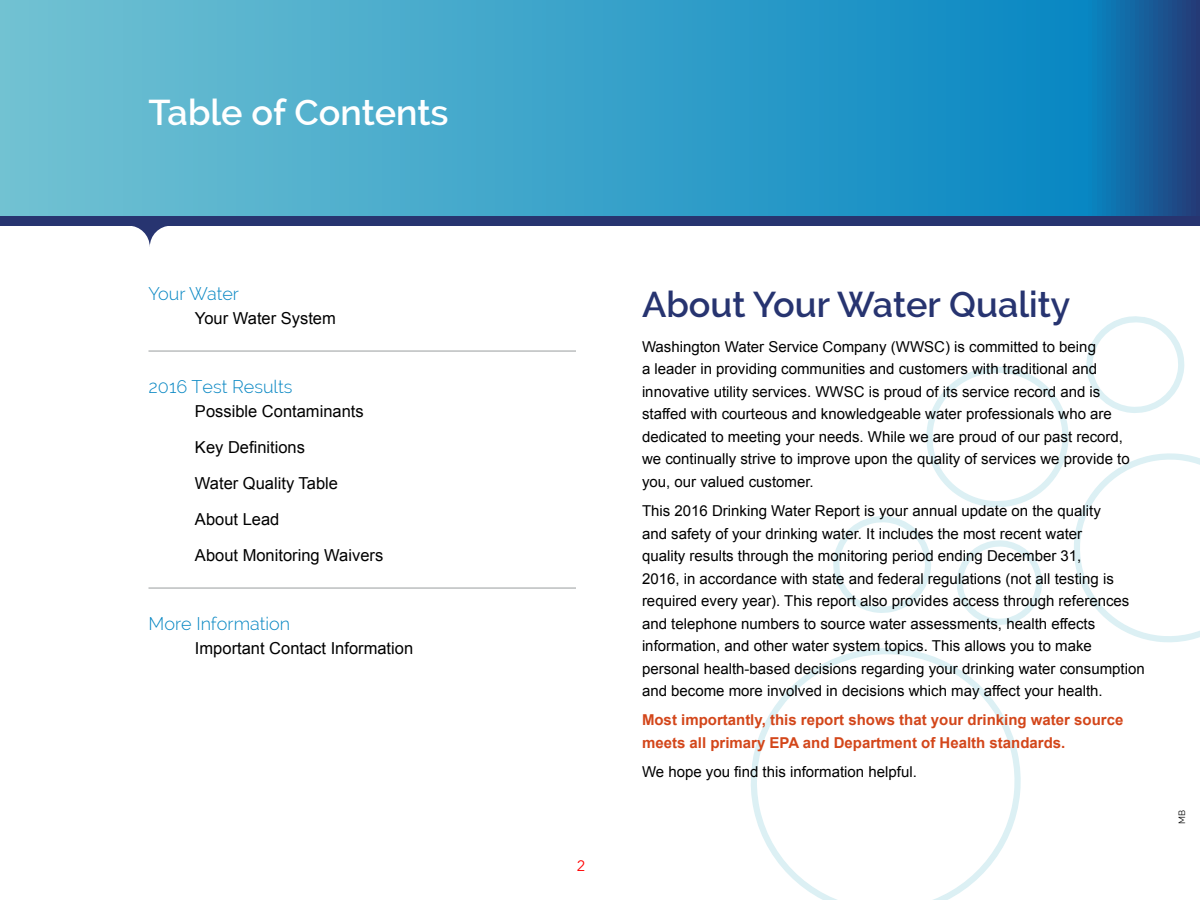
<style>
.page{position:relative;width:1200px;height:900px;background:#fff}
.page>*{position:absolute;margin:0;border:0;box-sizing:border-box;transform-origin:0 0}
.t1{font:600 36px "Raleway";color:#273470}
.t2{font:600 36px "Raleway";color:#fff}
.t3{font:300 18px "Raleway";color:#0887c3}
.t4{font:16.5px/36px "Arial";color:#000}
.t5{font:15px/22.5px "Arial";color:#000}
.t6{font:700 15px/22.5px "Arial";color:#d3461a}
.t7{font:15px "Avenir Next LT Com";color:#f00}
.t8{font:9px "Raleway";color:#000}
</style>
<div class="page">
<svg style="left:751px;top:648px;width:270px;height:252px"></svg>
<svg style="left:833px;top:316px;width:367px;height:327px"></svg>
<svg style="left:0;top:0;width:1200px;height:216px;background:#3a9ec6"></svg>
<div style="left:0;top:216px;width:1200px;height:10px;background:#273470"></div>
<svg style="left:132px;top:226px;width:36px;height:21px"></svg>
<hr style="left:148px;top:351px;width:428px;height:1px;background:#999d9e">
<hr style="left:148px;top:588px;width:428px;height:1px;background:#999d9e">
<h1 class="t2" style="left:148px;top:92px;width:302px">Table of Contents</h1>
<p class="t3" style="left:148px;top:284px;width:92px">Your Water</p>
<p class="t4" style="left:195px;top:301px;width:142px">Your Water System</p>
<p class="t3" style="left:148px;top:377px;width:145px">2016 Test Results</p>
<p class="t4" style="left:195px;top:394px;width:190px">Possible Contaminants<br>Key Definitions<br>Water Quality Table<br>About Lead<br>About Monitoring Waivers</p>
<p class="t3" style="left:148px;top:614px;width:143px">More Information</p>
<p class="t4" style="left:195px;top:631px;width:220px">Important Contact Information</p>
<p class="t7" style="left:577px;top:857px;width:10px">2</p>
<h1 class="t1" style="left:642px;top:284px;width:430px">About Your Water Quality</h1>
<p class="t5" style="left:642px;top:335px;width:489px">Washington Water Service Company (WWSC) is committed to being<br>a leader in providing communities and customers with traditional and innovative utility services. WWSC is proud of its service record and is staffed with courteous and knowledgeable water professionals who are dedicated to meeting your needs. While we are proud of our past record, we continually strive to improve upon the quality of services we provide to you, our valued customer.</p>
<p class="t5" style="left:642px;top:500px;width:504px">This 2016 Drinking Water Report is your annual update on the quality<br>and safety of your drinking water. It includes the most recent water<br>quality results through the monitoring period ending December 31,<br>2016, in accordance with state and federal regulations (not all testing is required every year). This report also provides access through references and telephone numbers to source water assessments, health effects information, and other water system topics. This allows you to make personal health-based decisions regarding your drinking water consumption and become more involved in decisions which may affect your health.</p>
<p class="t6" style="left:642px;top:709px;width:483px">Most importantly, this report shows that your drinking water source meets all primary EPA and Department of Health standards.</p>
<p class="t5" style="left:642px;top:761px;width:276px">We hope you find this information helpful.</p>
<p class="t8" style="left:1177px;top:824px;width:15px;rotate:-90deg">MB</p>
</div>
